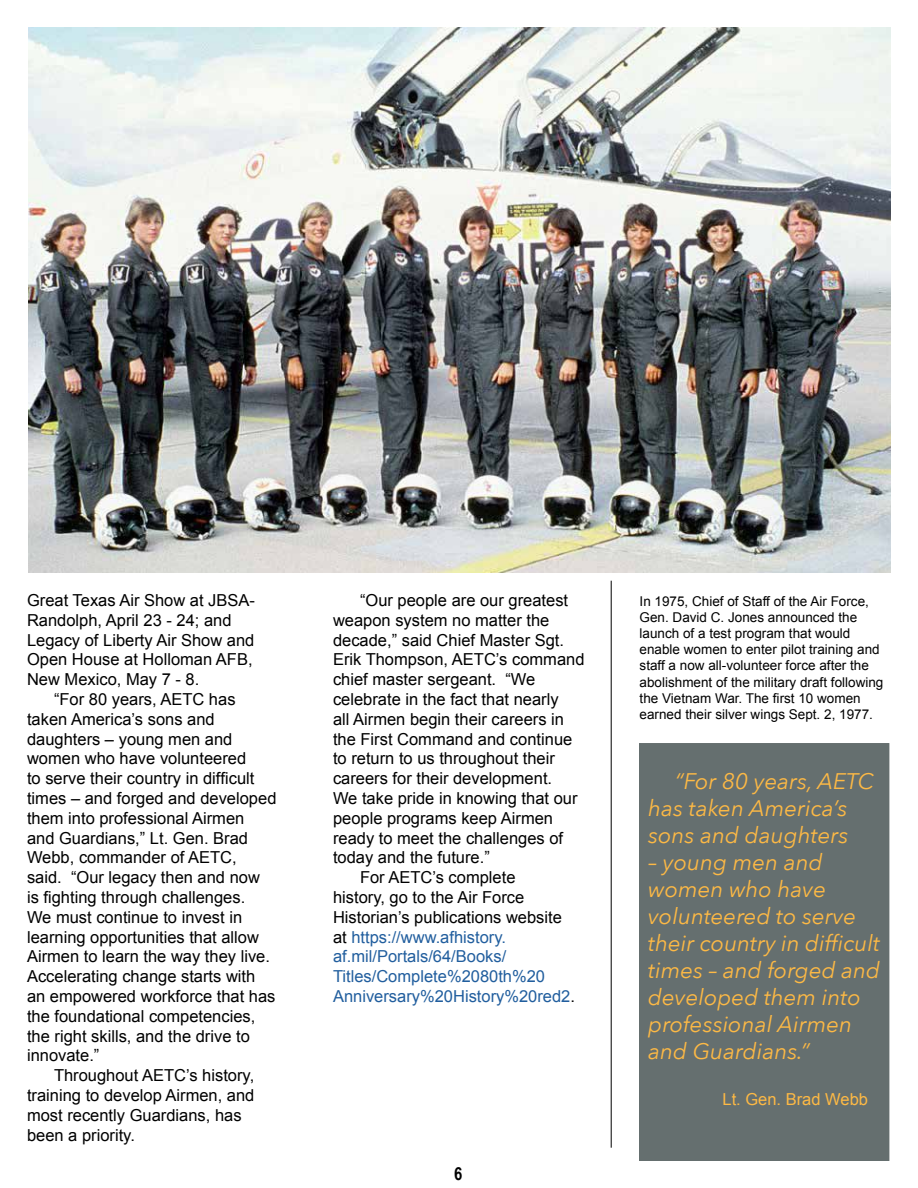
<style>
.page{position:relative;width:918px;height:1188px;background:#fff}
.page>*{position:absolute;margin:0;border:0;box-sizing:border-box;transform-origin:0 0}
.t1{font:italic 22.5px/27px "Avenir Next";color:#fdb945}
.t2{font:700 18px "Arial Narrow";color:#000}
.t3{font:16.5px/19.8px "Arial";color:#000}
.t4{font:16.5px "Arial";color:#215e9e}
.t5{font:16.5px "Arial";color:#fdb945}
.t6{font:13.5px/16.2px "Arial";color:#000}
.s1{color:#000}
</style>
<div class="page">
<img style="left:28px;top:28px;width:863px;height:545px">
<hr style="left:611px;top:581px;width:1px;height:567px;background:#000">
<div style="left:639px;top:743px;width:250px;height:418px;background:#656f6f"></div>
<p class="t3" style="left:27px;top:590px;width:230px">Great Texas Air Show at JBSA-<br>Randolph, April 23 - 24; and<br>Legacy of Liberty Air Show and<br>Open House at Holloman AFB,<br>New Mexico, May 7 - 8.</p>
<p class="t3" style="left:27px;top:689px;width:251px;text-indent:27px">“For 80 years, AETC has taken America’s sons and daughters – young men and women who have volunteered<br>to serve their country in difficult times – and forged and developed them into professional Airmen<br>and Guardians,” Lt. Gen. Brad<br>Webb, commander of AETC,<br>said. “Our legacy then and now<br>is fighting through challenges.<br>We must continue to invest in learning opportunities that allow<br>Airmen to learn the way they live.<br>Accelerating change starts with an empowered workforce that has the foundational competencies, the right skills, and the drive to innovate.”</p>
<p class="t3" style="left:27px;top:1066px;width:229px;text-indent:27px">Throughout AETC’s history, training to develop Airmen, and most recently Guardians, has been a priority.</p>
<p class="t3" style="left:360px;top:590px;width:210px">“Our people are our greatest</p>
<p class="t3" style="left:333px;top:610px;width:218px">weapon system no matter the</p>
<p class="t3" style="left:333px;top:630px;width:233px">decade,” said Chief Master Sgt.</p>
<p class="t3" style="left:333px;top:650px;width:253px">Erik Thompson, AETC’s command</p>
<p class="t3" style="left:333px;top:670px;width:204px">chief master sergeant. “We</p>
<p class="t3" style="left:333px;top:689px;width:227px">celebrate in the fact that nearly</p>
<p class="t3" style="left:333px;top:709px;width:233px">all Airmen begin their careers in</p>
<p class="t3" style="left:333px;top:729px;width:241px">the First Command and continue</p>
<p class="t3" style="left:333px;top:749px;width:223px">to return to us throughout their</p>
<p class="t3" style="left:333px;top:769px;width:221px">careers for their development.</p>
<p class="t3" style="left:333px;top:788px;width:246px">We take pride in knowing that our</p>
<p class="t3" style="left:333px;top:808px;width:222px">people programs keep Airmen</p>
<p class="t3" style="left:333px;top:828px;width:232px">ready to meet the challenges of</p>
<p class="t3" style="left:333px;top:848px;width:158px">today and the future.”</p>
<p class="t3" style="left:360px;top:868px;width:157px">For AETC’s complete</p>
<p class="t3" style="left:333px;top:887px;width:193px">history, go to the Air Force</p>
<p class="t3" style="left:333px;top:907px;width:230px">Historian’s publications website</p>
<p class="t4" style="left:333px;top:926px;width:175px"><span class="s1">at</span> https://www.afhistory.</p>
<p class="t4" style="left:333px;top:946px;width:175px">af.mil/Portals/64/Books/</p>
<p class="t4" style="left:333px;top:966px;width:214px">Titles/Complete%2080th%20</p>
<p class="t4" style="left:333px;top:985px;width:244px">Anniversary%20History%20red2<span class="s1">.</span></p>
<p class="t2" style="left:454px;top:1160px;width:10px">6</p>
<p class="t6" style="left:640px;top:593px;width:245px">In 1975, Chief of Staff of the Air Force, Gen. David C. Jones announced the launch of a test program that would enable women to enter pilot training and staff a now all-volunteer force after the abolishment of the military draft following the Vietnam War. The first 10 women earned their silver wings Sept. 2, 1977.</p>
<h1 class="t1" style="left:648px;top:767px;width:227px;text-indent:27px">“For 80 years, AETC has taken America’s sons and daughters</h1>
<h1 class="t1" style="left:648px;top:848px;width:233px">– young men and women who have volunteered to serve their country in difficult times – and forged and developed them into professional Airmen and Guardians.”</h1>
<p class="t5" style="left:723px;top:1088px;width:147px">Lt. Gen. Brad Webb</p>
</div>
